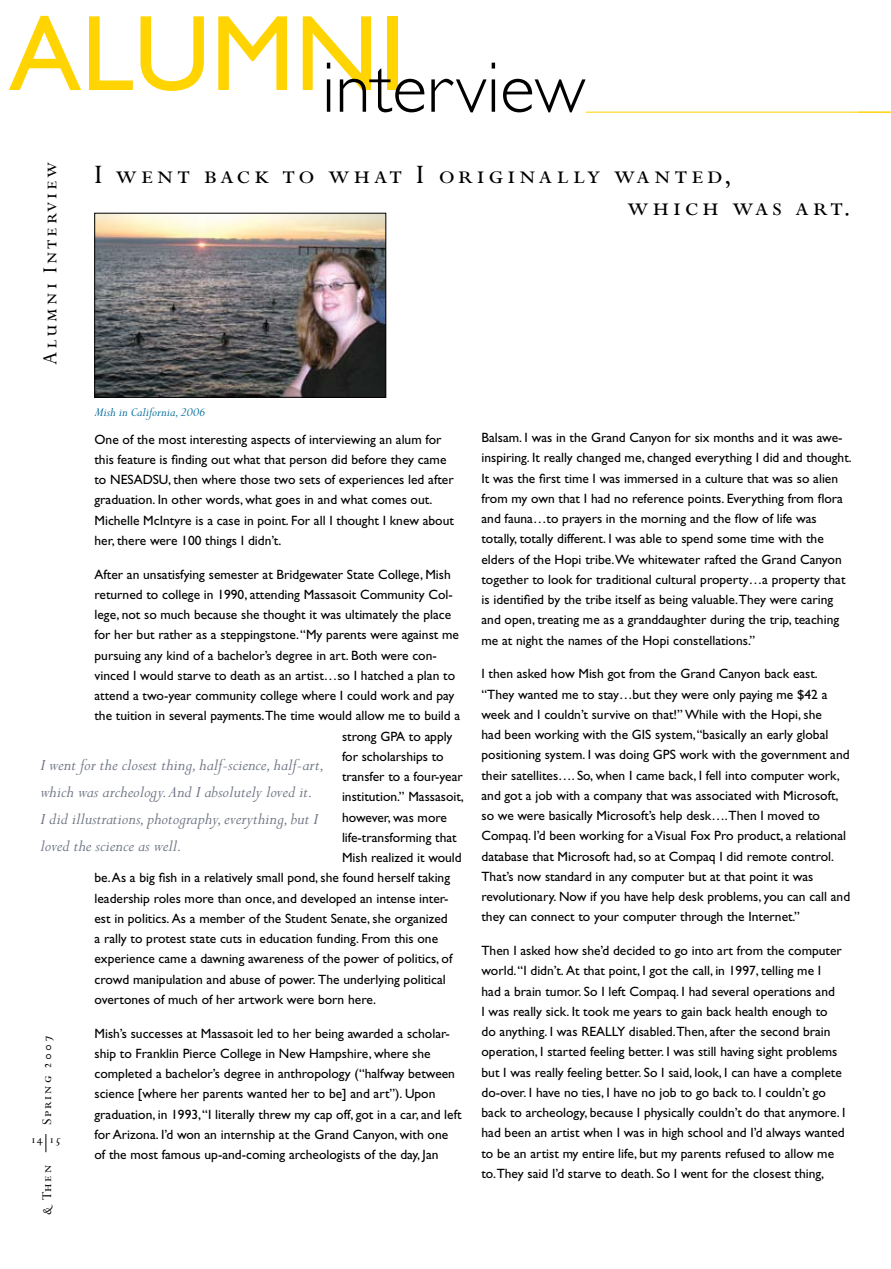
<style>
.page{position:relative;width:891px;height:1269px;background:#fff}
.page>*{position:absolute;margin:0;border:0;box-sizing:border-box;transform-origin:0 0}
.t1{font:300 72px "Gill Sans";color:#000}
.t2{font:30px "Perpetua SC";letter-spacing:.125em;color:#000}
.t3{font:22.5px "Perpetua SC";letter-spacing:.125em;color:#000}
.t4{font:italic 18px/27px "Perpetua";color:#707785}
.t5{font:15px "Perpetua SC";letter-spacing:.125em;color:#000}
.t6{font:13.5px/20.2px "Gill Sans";color:#000}
.t7{font:italic 13.5px "Perpetua";color:#006d99}
.t8{font:13.5px "Perpetua Exp";color:#000}
.s1{font-family:"Perpetua Italic Os F"}
</style>
<div class="page">
<svg style="left:46px;top:1134px;width:1px;height:18px"></svg>
<hr style="left:586px;top:112px;width:305px;height:1px;background:#ffd400">
<img style="left:96px;top:215px;width:288px;height:181px">
<div style="left:94px;top:213px;width:292px;height:185px;border:1px solid #000"></div>
<h1 class="t1" style="left:9px;top:47px;width:578px"><sup>ALUMNI</sup>interview</h1>
<h3 class="t3" style="left:38px;top:365px;width:205px;rotate:-90deg">Alumni Interview</h3>
<h2 class="t2" style="left:94px;top:159px;width:639px">I went back to what I originally wanted,</h2>
<p class="t7" style="left:94px;top:406px;width:112px">Mish in California, 2006</p>
<h2 class="t2" style="left:627px;top:190px;width:220px">which was art.</h2>
<p class="t6" style="left:94px;top:429px;width:361px">One of the most interesting aspects of interviewing an alum for this feature is finding out what that person did before they came to NESADSU, then where those two sets of experiences led after graduation. In other words, what goes in and what comes out.<br>Michelle McIntyre is a case in point. For all I thought I knew about her, there were 100 things I didn’t.</p>
<p class="t6" style="left:94px;top:564px;width:358px">After an unsatisfying semester at Bridgewater State College, Mish</p>
<p class="t6" style="left:94px;top:584px;width:360px">returned to college in 1990, attending Massasoit Community Col-</p>
<p class="t6" style="left:94px;top:605px;width:358px">lege, not so much because she thought it was ultimately the place</p>
<p class="t6" style="left:94px;top:625px;width:366px">for her but rather as a steppingstone. “My parents were against me</p>
<p class="t6" style="left:94px;top:645px;width:344px">pursuing any kind of a bachelor’s degree in art. Both were con-</p>
<p class="t6" style="left:94px;top:665px;width:362px">vinced I would starve to death as an artist…so I hatched a plan to</p>
<p class="t6" style="left:94px;top:686px;width:361px">attend a two-year community college where I could work and pay</p>
<p class="t6" style="left:94px;top:706px;width:367px">the tuition in several payments.The time would allow me to build a</p>
<p class="t6" style="left:342px;top:726px;width:112px">strong GPA to apply</p>
<p class="t6" style="left:342px;top:746px;width:103px">for scholarships to</p>
<p class="t6" style="left:342px;top:767px;width:122px">transfer to a four-year</p>
<p class="t6" style="left:342px;top:787px;width:123px">institution.” Massasoit,</p>
<p class="t6" style="left:342px;top:807px;width:107px">however, was more</p>
<p class="t6" style="left:342px;top:827px;width:116px">life-transforming that</p>
<p class="t6" style="left:342px;top:848px;width:121px">Mish realized it would</p>
<p class="t6" style="left:94px;top:868px;width:357px">be. As a big fish in a relatively small pond, she found herself taking</p>
<p class="t6" style="left:94px;top:888px;width:356px">leadership roles more than once, and developed an intense inter-</p>
<p class="t6" style="left:94px;top:908px;width:355px">est in politics. As a member of the Student Senate, she organized</p>
<p class="t6" style="left:94px;top:929px;width:345px">a rally to protest state cuts in education funding. From this one</p>
<p class="t6" style="left:94px;top:949px;width:359px">experience came a dawning awareness of the power of politics, of</p>
<p class="t6" style="left:94px;top:969px;width:353px">crowd manipulation and abuse of power. The underlying political</p>
<p class="t6" style="left:94px;top:989px;width:283px">overtones of much of her artwork were born here.</p>
<p class="t6" style="left:94px;top:1023px;width:369px">Mish’s successes at Massasoit led to her being awarded a scholar&shy;ship to Franklin Pierce College in New Hampshire, where she completed a bachelor’s degree in anthropology (“halfway between science [where her parents wanted her to be] and art”). Upon graduation, in 1993, “I literally threw my cap off, got in a car, and left for Arizona. I’d won an internship at the Grand Canyon, with one of the most famous up-and-coming archeologists of the day, Jan</p>
<h3 class="t4" style="left:40px;top:751px;width:286px">I went for the closest thing, half-science, half-art, which was archeology. And I absolutely loved it.<br>I did illustrations, photography, everything, but I loved the science as well.</h3>
<p class="t5" style="left:39px;top:1125px;width:91px;rotate:-90deg">Spring 2007</p>
<p class="t8" style="left:30px;top:1134px;width:32px">14 15</p>
<p class="t5" style="left:39px;top:1215px;width:52px;rotate:-90deg"><span class="s1">&amp;</span> Then</p>
<p class="t6" style="left:482px;top:428px;width:372px">Balsam. I was in the Grand Canyon for six months and it was awe&shy;inspiring. It really changed me, changed everything I did and thought.<br>It was the first time I was immersed in a culture that was so alien from my own that I had no reference points. Everything from flora and fauna…to prayers in the morning and the flow of life was totally, totally different. I was able to spend some time with the elders of the Hopi tribe.We whitewater rafted the Grand Canyon together to look for traditional cultural property…a property that is identified by the tribe itself as being valuable.They were caring and open, treating me as a granddaughter during the trip, teaching me at night the names of the Hopi constellations.”</p>
<p class="t6" style="left:482px;top:664px;width:370px">I then asked how Mish got from the Grand Canyon back east. “They wanted me to stay…but they were only paying me $42 a week and I couldn’t survive on that!” While with the Hopi, she<br>had been working with the GIS system, “basically an early global positioning system. I was doing GPS work with the government and their satellites…. So, when I came back, I fell into computer work, and got a job with a company that was associated with Microsoft, so we were basically Microsoft’s help desk….Then I moved to Compaq. I’d been working for a Visual Fox Pro product, a relational database that Microsoft had, so at Compaq I did remote control.<br>That’s now standard in any computer but at that point it was revolutionary. Now if you have help desk problems, you can call and they can connect to your computer through the Internet.”</p>
<p class="t6" style="left:482px;top:941px;width:366px">Then I asked how she’d decided to go into art from the computer world. “I didn’t. At that point, I got the call, in 1997, telling me I<br>had a brain tumor. So I left Compaq. I had several operations and<br>I was really sick. It took me years to gain back health enough to<br>do anything. I was REALLY disabled.Then, after the second brain operation, I started feeling better. I was still having sight problems but I was really feeling better. So I said, look, I can have a complete do-over. I have no ties, I have no job to go back to. I couldn’t go back to archeology, because I physically couldn’t do that anymore. I had been an artist when I was in high school and I’d always wanted to be an artist my entire life, but my parents refused to allow me to.They said I’d starve to death. So I went for the closest thing,</p>
</div>
